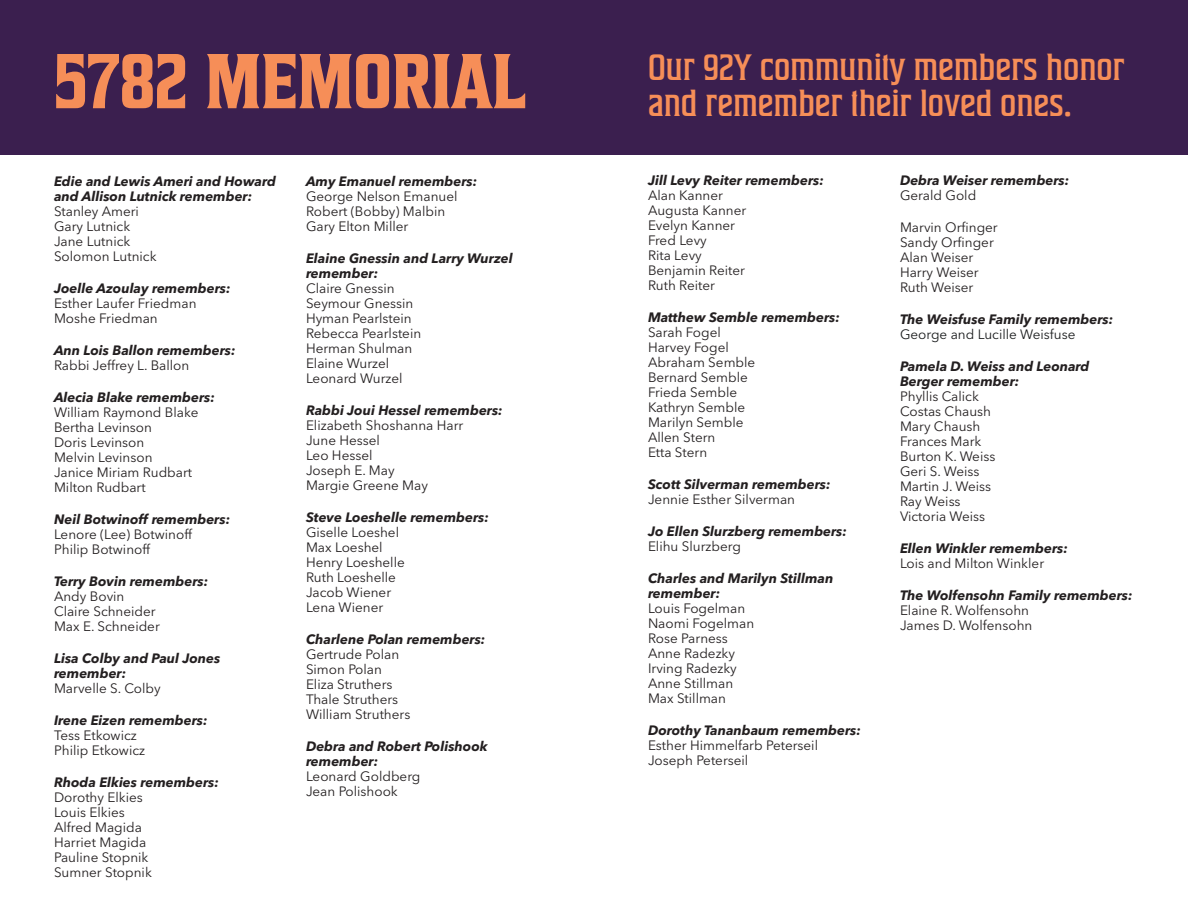
<style>
.page{position:relative;width:1188px;height:918px;background:#fff}
.page>*{position:absolute;margin:0;border:0;box-sizing:border-box;transform-origin:0 0}
.t1{font:700 77.55px "Houseofcards";color:#f68e58}
.t2{font:36.6px/36.6px "Houseofcards";color:#f68e58}
.t3{font:13.5px/15px "Avenir Next LT Pro";color:#231f20}
.t4{font:italic 700 13.5px/15px "Avenir Next LT Pro";color:#231f20}
.t5{font:13.5px "Avenir Next LT Pro";color:#1b1d1e}
</style>
<div class="page">
<div style="left:0;top:0;width:1188px;height:154px;background:#3b1f4f"></div>
<h1 class="t1" style="left:54px;top:41px;width:474px">5782 MEMORIAL</h1>
<h2 class="t2" style="left:648px;top:49px;width:478px">Our 92Y community members honor and remember their loved ones.</h2>
<p class="t4" style="left:54px;top:173px;width:223px">Edie and Lewis Ameri and Howard and Allison Lutnick remember:</p>
<p class="t3" style="left:54px;top:203px;width:104px">Stanley Ameri<br>Gary Lutnick<br>Jane Lutnick<br>Solomon Lutnick</p>
<p class="t4" style="left:54px;top:280px;width:178px">Joelle Azoulay remembers:</p>
<p class="t3" style="left:54px;top:295px;width:144px">Esther Laufer Friedman<br>Moshe Friedman</p>
<p class="t4" style="left:54px;top:342px;width:183px">Ann Lois Ballon remembers:</p>
<p class="t3" style="left:54px;top:357px;width:137px">Rabbi Jeffrey L. Ballon</p>
<p class="t4" style="left:54px;top:389px;width:162px">Alecia Blake remembers:</p>
<p class="t3" style="left:54px;top:404px;width:146px">William Raymond Blake<br>Bertha Levinson<br>Doris Levinson<br>Melvin Levinson<br>Janice Miriam Rudbart<br>Milton Rudbart</p>
<p class="t4" style="left:54px;top:511px;width:178px">Neil Botwinoff remembers:</p>
<p class="t3" style="left:54px;top:526px;width:140px">Lenore (Lee) Botwinoff<br>Philip Botwinoff</p>
<p class="t4" style="left:54px;top:573px;width:156px">Terry Bovin remembers:</p>
<p class="t3" style="left:54px;top:588px;width:107px">Andy Bovin<br>Claire Schneider<br>Max E. Schneider</p>
<p class="t4" style="left:54px;top:650px;width:168px">Lisa Colby and Paul Jones remember:</p>
<p class="t3" style="left:54px;top:680px;width:108px">Marvelle S. Colby</p>
<p class="t4" style="left:54px;top:712px;width:155px">Irene Eizen remembers:</p>
<p class="t3" style="left:54px;top:727px;width:93px">Tess Etkowicz<br>Philip Etkowicz</p>
<p class="t4" style="left:54px;top:774px;width:166px">Rhoda Elkies remembers:</p>
<p class="t3" style="left:54px;top:789px;width:99px">Dorothy Elkies<br>Louis Elkies<br>Alfred Magida<br>Harriet Magida<br>Pauline Stopnik<br>Sumner Stopnik</p>
<p class="t4" style="left:306px;top:173px;width:173px">Amy Emanuel remembers:</p>
<p class="t3" style="left:306px;top:188px;width:153px">George Nelson Emanuel<br>Robert (Bobby) Malbin<br>Gary Elton Miller</p>
<p class="t4" style="left:306px;top:250px;width:208px">Elaine Gnessin and Larry Wurzel remember:</p>
<p class="t3" style="left:306px;top:280px;width:117px">Claire Gnessin<br>Seymour Gnessin<br>Hyman Pearlstein<br>Rebecca Pearlstein<br>Herman Shulman<br>Elaine Wurzel<br>Leonard Wurzel</p>
<p class="t4" style="left:306px;top:402px;width:198px">Rabbi Joui Hessel remembers:</p>
<p class="t3" style="left:306px;top:417px;width:159px">Elizabeth Shoshanna Harr<br>June Hessel<br>Leo Hessel<br>Joseph E. May<br>Margie Greene May</p>
<p class="t4" style="left:306px;top:509px;width:184px">Steve Loeshelle remembers:</p>
<p class="t3" style="left:306px;top:524px;width:100px">Giselle Loeshel<br>Max Loeshel<br>Henry Loeshelle<br>Ruth Loeshelle<br>Jacob Wiener<br>Lena Wiener</p>
<p class="t4" style="left:306px;top:631px;width:181px">Charlene Polan remembers:</p>
<p class="t3" style="left:306px;top:646px;width:106px">Gertrude Polan<br>Simon Polan<br>Eliza Struthers<br>Thale Struthers<br>William Struthers</p>
<p class="t4" style="left:306px;top:738px;width:183px">Debra and Robert Polishook remember:</p>
<p class="t3" style="left:306px;top:768px;width:116px">Leonard Goldberg<br>Jean Polishook</p>
<p class="t4" style="left:648px;top:173px;width:177px">Jill Levy Reiter remembers:</p>
<p class="t3" style="left:648px;top:188px;width:100px">Alan Kanner<br>Augusta Kanner<br>Evelyn Kanner<br>Fred Levy<br>Rita Levy<br>Benjamin Reiter<br>Ruth Reiter</p>
<p class="t4" style="left:648px;top:310px;width:193px">Matthew Semble remembers:</p>
<p class="t3" style="left:648px;top:325px;width:109px">Sarah Fogel<br>Harvey Fogel<br>Abraham Semble<br>Bernard Semble<br>Frieda Semble<br>Kathryn Semble<br>Marilyn Semble<br>Allen Stern<br>Etta Stern</p>
<p class="t4" style="left:648px;top:477px;width:184px">Scott Silverman remembers:</p>
<p class="t3" style="left:648px;top:492px;width:149px">Jennie Esther Silverman</p>
<p class="t4" style="left:648px;top:524px;width:201px">Jo Ellen Slurzberg remembers:</p>
<p class="t3" style="left:648px;top:539px;width:95px">Elihu Slurzberg</p>
<p class="t4" style="left:648px;top:571px;width:187px">Charles and Marilyn Stillman remember:</p>
<p class="t3" style="left:648px;top:601px;width:108px">Louis Fogelman<br>Naomi Fogelman<br>Rose Parness<br>Anne Radezky<br>Irving Radezky<br>Anne Stillman<br>Max Stillman</p>
<p class="t4" style="left:648px;top:723px;width:214px">Dorothy Tananbaum remembers:</p>
<p class="t3" style="left:648px;top:738px;width:172px">Esther Himmelfarb Peterseil<br>Joseph Peterseil</p>
<p class="t4" style="left:900px;top:173px;width:171px">Debra Weiser remembers:</p>
<p class="t3" style="left:900px;top:188px;width:78px">Gerald Gold</p>
<p class="t3" style="left:900px;top:220px;width:99px">Marvin Orfinger<br>Sandy Orfinger<br>Alan Weiser<br>Harry Weiser<br>Ruth Weiser</p>
<p class="t4" style="left:900px;top:312px;width:215px">The Weisfuse Family remembers:</p>
<p class="t5" style="left:900px;top:327px;width:177px">George and Lucille Weisfuse</p>
<p class="t4" style="left:900px;top:359px;width:191px">Pamela D. Weiss and Leonard<br>Berger remember:</p>
<p class="t3" style="left:900px;top:389px;width:97px">Phyllis Calick<br>Costas Chaush<br>Mary Chaush<br>Frances Mark<br>Burton K. Weiss<br>Geri S. Weiss<br>Martin J. Weiss<br>Ray Weiss<br>Victoria Weiss</p>
<p class="t4" style="left:900px;top:541px;width:169px">Ellen Winkler remembers:</p>
<p class="t3" style="left:900px;top:556px;width:146px">Lois and Milton Winkler</p>
<p class="t4" style="left:900px;top:588px;width:234px">The Wolfensohn Family remembers:</p>
<p class="t3" style="left:900px;top:603px;width:134px">Elaine R. Wolfensohn<br>James D. Wolfensohn</p>
</div>
